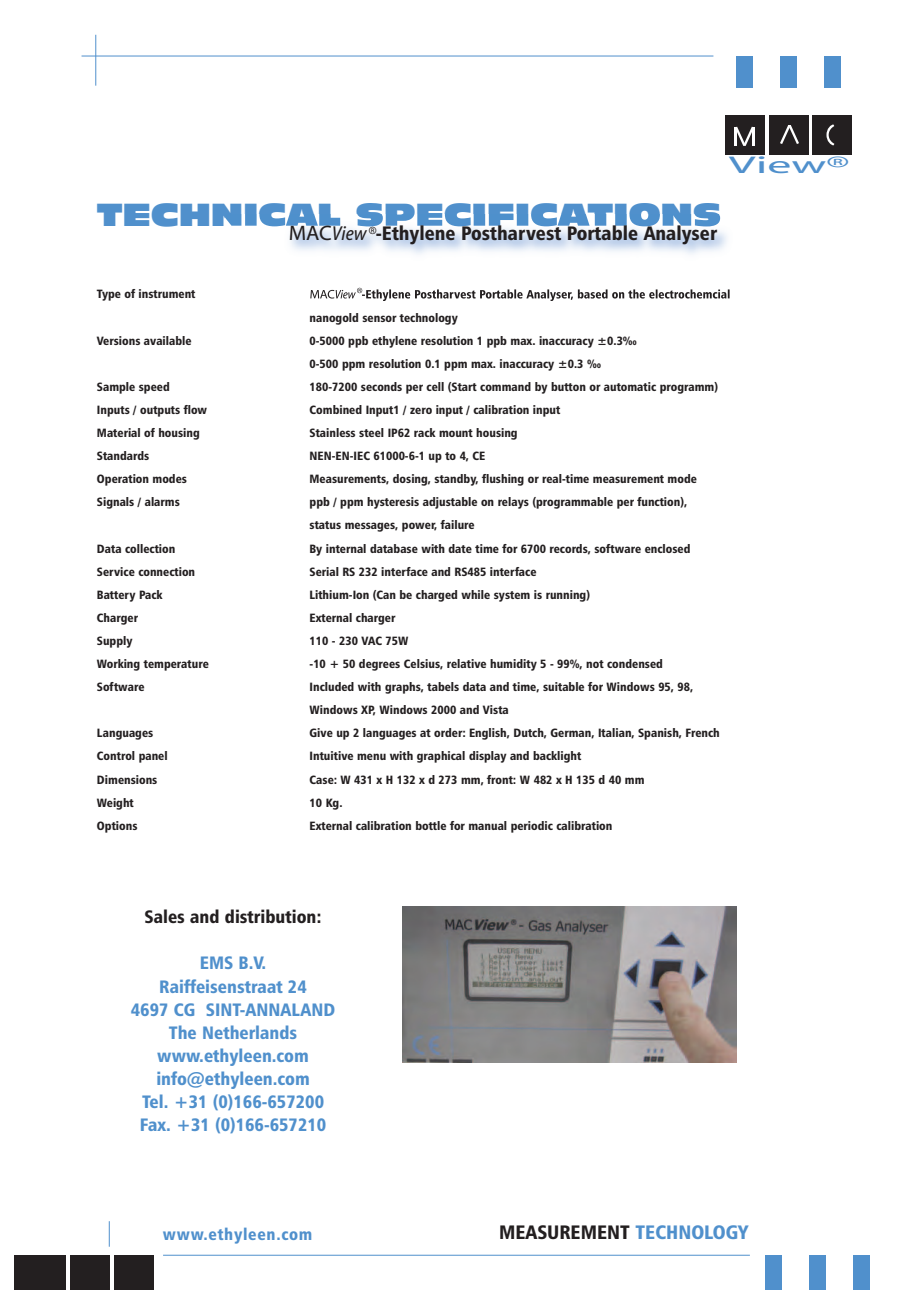
<style>
.page{position:relative;width:920px;height:1290px;background:#fff}
.page>*{position:absolute;margin:0;border:0;box-sizing:border-box;transform-origin:0 0}
.t1{font:30px "Incised 901 BT Nord";letter-spacing:-.01em;color:#5090cc}
.t2{font:24.3px "Myriad Web";color:#5090cc;scale:1.9 1}
.t3{font:19.5px "Humanist 777 BT Black Condensed B";color:#231f20}
.t4{font:18px/23.1px "Humanist 777 BT Black Condensed B";color:#5090cc;text-align:center}
.t5{font:18px "Humanist 777 BT Black Condensed B";color:#231f20}
.t6{font:16.5px "Humanist 777 BT Black Condensed B";letter-spacing:.04em;color:#5090cc}
.t7{font:12px/23.1px "Humanist 777 BT Black Condensed B";color:#231f20}
.s1{font-family:"Myriad Web";font-size:21px}
.s2{font-family:"Myriad Cn It Web";font-size:20.25px}
.s3{font-family:"Myriad Cn It Web";font-size:16.5px}
.s4{color:#5090cc}
</style>
<div class="page">
<img style="left:403px;top:906px;width:333px;height:156px">
<hr style="left:163px;top:1255px;width:587px;height:1px;background:#5090cc">
<hr style="left:82px;top:56px;width:631px;height:1px;background:#5090cc">
<svg style="left:109px;top:1221px;width:1px;height:26px"></svg>
<hr style="left:95px;top:35px;width:1px;height:51px;background:#5090cc">
<div style="left:14px;top:1255px;width:52px;height:35px;background:#231f20"></div>
<div style="left:70px;top:1255px;width:40px;height:35px;background:#231f20"></div>
<div style="left:114px;top:1255px;width:40px;height:35px;background:#231f20"></div>
<img style="left:270px;top:215px;width:460px;height:85px">
<img style="left:310px;top:290px;width:24px;height:9px">
<svg style="left:336px;top:288px;width:26px;height:10px"></svg>
<img style="left:362px;top:289px;width:91px;height:11px">
<img style="left:571px;top:289px;width:93px;height:11px">
<img style="left:226px;top:215px;width:493px;height:11px">
<div style="left:812px;top:116px;width:40px;height:39px;background:#231f20"></div>
<div style="left:737px;top:56px;width:16px;height:31px;background:#5090cc"></div>
<div style="left:781px;top:56px;width:16px;height:31px;background:#5090cc"></div>
<div style="left:824px;top:56px;width:16px;height:31px;background:#5090cc"></div>
<div style="left:725px;top:116px;width:40px;height:39px;background:#231f20"></div>
<svg style="left:735px;top:127px;width:19px;height:19px"></svg>
<div style="left:769px;top:115px;width:40px;height:40px;background:#231f20"></div>
<svg style="left:780px;top:125px;width:19px;height:19px"></svg>
<svg style="left:826px;top:124px;width:18px;height:22px"></svg>
<div style="left:829px;top:125px;width:23px;height:20px;background:#231f20;border-radius:50%"></div>
<svg style="left:831px;top:124px;width:7px;height:5px"></svg>
<svg style="left:832px;top:142px;width:6px;height:4px"></svg>
<div style="left:765px;top:1255px;width:17px;height:35px;background:#5090cc"></div>
<div style="left:809px;top:1255px;width:16px;height:35px;background:#5090cc"></div>
<div style="left:853px;top:1255px;width:16px;height:35px;background:#5090cc"></div>
<h2 class="t2" style="left:729px;top:150px;width:65px">View®</h2>
<h1 class="t1" style="left:97px;top:198px;width:626px">TECHNICAL SPECIFICATIONS</h1>
<h3 class="t3" style="left:289px;top:222px;width:430px"><span class="s1">MAC</span><span class="s2">View</span><span class="s3">®</span>-Ethylene Postharvest Portable Analyser</h3>
<p class="t7" style="left:97px;top:283px;width:100px">Type of instrument</p>
<p class="t7" style="left:310px;top:306px;width:150px">nanogold sensor technology</p>
<p class="t7" style="left:97px;top:329px;width:96px">Versions available</p>
<p class="t7" style="left:310px;top:329px;width:329px">0-5000 ppb ethylene resolution 1 ppb max. inaccuracy ±0.3‰<br>0-500 ppm resolution 0.1 ppm max. inaccuracy ±0.3 ‰</p>
<p class="t7" style="left:97px;top:375px;width:74px">Sample speed</p>
<p class="t7" style="left:310px;top:375px;width:410px">180-7200 seconds per cell (Start command by button or automatic programm)</p>
<p class="t7" style="left:97px;top:398px;width:112px">Inputs / outputs flow</p>
<p class="t7" style="left:310px;top:398px;width:252px">Combined Input1 / zero input / calibration input</p>
<p class="t7" style="left:97px;top:421px;width:104px">Material of housing</p>
<p class="t7" style="left:310px;top:421px;width:210px">Stainless steel IP62 rack mount housing</p>
<p class="t7" style="left:97px;top:444px;width:54px">Standards</p>
<p class="t7" style="left:310px;top:444px;width:177px">NEN-EN-IEC 61000-6-1 up to 4, CE</p>
<p class="t7" style="left:97px;top:468px;width:92px">Operation modes</p>
<p class="t7" style="left:310px;top:468px;width:389px">Measurements, dosing, standby, flushing or real-time measurement mode</p>
<p class="t7" style="left:97px;top:491px;width:84px">Signals / alarms</p>
<p class="t7" style="left:310px;top:491px;width:379px">ppb / ppm hysteresis adjustable on relays (programmable per function), status messages, power, failure</p>
<p class="t7" style="left:97px;top:537px;width:80px">Data collection</p>
<p class="t7" style="left:310px;top:537px;width:382px">By internal database with date time for 6700 records, software enclosed</p>
<p class="t7" style="left:97px;top:560px;width:100px">Service connection</p>
<p class="t7" style="left:310px;top:560px;width:228px">Serial RS 232 interface and RS485 interface</p>
<p class="t7" style="left:97px;top:583px;width:67px">Battery Pack</p>
<p class="t7" style="left:310px;top:583px;width:282px">Lithium-Ion (Can be charged while system is running)</p>
<p class="t7" style="left:97px;top:606px;width:43px">Charger</p>
<p class="t7" style="left:310px;top:606px;width:87px">External charger</p>
<p class="t7" style="left:97px;top:629px;width:37px">Supply</p>
<p class="t7" style="left:310px;top:629px;width:100px">110 - 230 VAC 75W</p>
<p class="t7" style="left:97px;top:652px;width:113px">Working temperature</p>
<p class="t7" style="left:310px;top:652px;width:355px">-10 + 50 degrees Celsius, relative humidity 5 - 99%, not condensed</p>
<p class="t7" style="left:97px;top:675px;width:49px">Software</p>
<p class="t7" style="left:310px;top:675px;width:385px">Included with graphs, tabels data and time, suitable for Windows 95, 98,<br>Windows XP, Windows 2000 and Vista</p>
<p class="t7" style="left:97px;top:722px;width:58px">Languages</p>
<p class="t7" style="left:310px;top:722px;width:412px">Give up 2 languages at order: English, Dutch, German, Italian, Spanish, French</p>
<p class="t7" style="left:97px;top:745px;width:72px">Control panel</p>
<p class="t7" style="left:310px;top:745px;width:273px">Intuitive menu with graphical display and backlight</p>
<p class="t7" style="left:97px;top:768px;width:62px">Dimensions</p>
<p class="t7" style="left:310px;top:768px;width:336px">Case: W 431 x H 132 x d 273 mm, front: W 482 x H 135 d 40 mm</p>
<p class="t7" style="left:97px;top:791px;width:38px">Weight</p>
<p class="t7" style="left:310px;top:791px;width:34px">10 Kg.</p>
<p class="t7" style="left:97px;top:814px;width:42px">Options</p>
<p class="t7" style="left:310px;top:814px;width:304px">External calibration bottle for manual periodic calibration</p>
<h3 class="t5" style="left:145px;top:906px;width:179px">Sales and distribution:</h3>
<h3 class="t4" style="left:131px;top:952px;width:206px">EMS B.V.<br>Raiffeisenstraat 24<br>4697 CG SINT-ANNALAND<br>The Netherlands www.ethyleen.com info@ethyleen.com<br>Tel. +31 (0)166-657200<br>Fax. +31 (0)166-657210</h3>
<h3 class="t6" style="left:163px;top:1225px;width:151px">www.ethyleen.com</h3>
<h3 class="t3" style="left:499px;top:1221px;width:251px">MEASUREMENT <span class="s4">TECHNOLOGY</span></h3>
</div>
